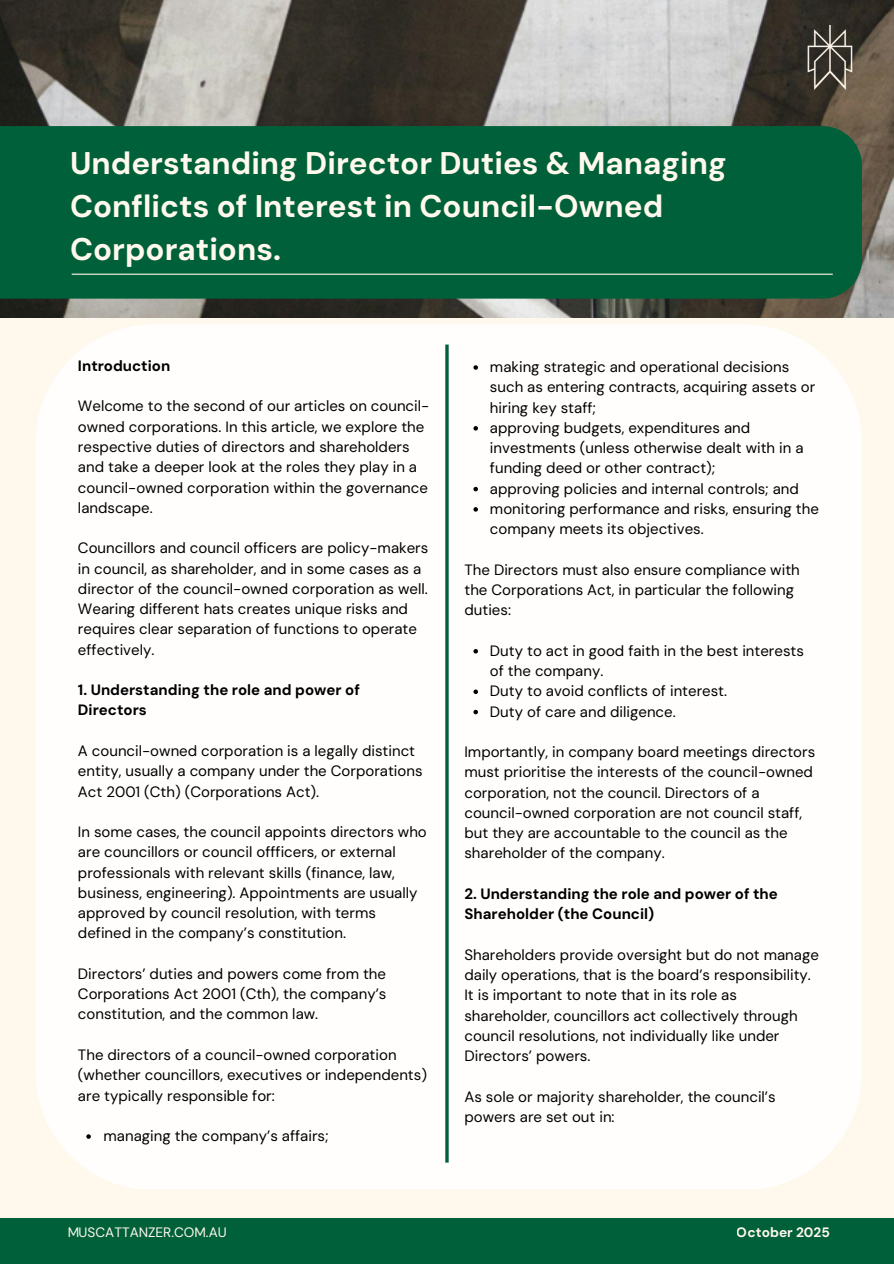
<style>
.page{position:relative;width:894px;height:1264px;background:#fff}
.page>*{position:absolute;margin:0;border:0;box-sizing:border-box;transform-origin:0 0}
.t1{font:700 31.35px/42.8px "DM Sans";color:#fff8ed}
.t2{font:15px/20.2px "DM Sans";color:#000}
.t3{font:700 15px/20.2px "DM Sans";color:#000}
.t4{font:13.65px "DM Sans";color:#fff8ed}
.t5{font:700 13.65px "DM Sans";color:#fff8ed}
</style>
<div class="page">
<div style="left:0;top:0;width:893px;height:1263px;background:#fff8ed"></div>
<div style="left:0;top:1217px;width:893px;height:46px;background:#006039"></div>
<img style="left:0;top:0;width:893px;height:317px">
<div style="left:36px;top:324px;width:825px;height:865px;background:#fff"></div>
<svg style="left:86px;top:1134px;width:5px;height:4px"></svg>
<div style="left:0;top:126px;width:861px;height:172px;background:#006039"></div>
<hr style="left:72px;top:274px;width:760px;height:1px;background:#fff8ed">
<img style="left:797px;top:25px;width:64px;height:64px">
<svg style="left:473px;top:365px;width:5px;height:5px"></svg>
<svg style="left:473px;top:426px;width:5px;height:4px"></svg>
<svg style="left:473px;top:487px;width:5px;height:4px"></svg>
<svg style="left:473px;top:507px;width:5px;height:4px"></svg>
<svg style="left:473px;top:649px;width:5px;height:4px"></svg>
<svg style="left:473px;top:689px;width:5px;height:5px"></svg>
<svg style="left:473px;top:709px;width:5px;height:5px"></svg>
<hr style="left:445px;top:344px;width:3px;height:818px;background:#006039">
<h1 class="t1" style="left:70px;top:142px;width:658px">Understanding Director Duties &amp; Managing<br>Conflicts of Interest in Council-Owned<br>Corporations.</h1>
<p class="t3" style="left:78px;top:355px;width:94px">Introduction</p>
<p class="t2" style="left:78px;top:396px;width:353px">Welcome to the second of our articles on council&shy;owned corporations. In this article, we explore the respective duties of directors and shareholders and take a deeper look at the roles they play in a council-owned corporation within the governance landscape.</p>
<p class="t2" style="left:78px;top:538px;width:352px">Councillors and council officers are policy-makers in council, as shareholder, and in some cases as a director of the council-owned corporation as well.<br>Wearing different hats creates unique risks and requires clear separation of functions to operate effectively.</p>
<p class="t3" style="left:78px;top:680px;width:283px">1. Understanding the role and power of<br>Directors</p>
<p class="t2" style="left:78px;top:740px;width:346px">A council-owned corporation is a legally distinct entity, usually a company under the Corporations<br>Act 2001 (Cth) (Corporations Act).</p>
<p class="t2" style="left:78px;top:821px;width:350px">In some cases, the council appoints directors who are councillors or council offficers, or external professionals with relevant skills (finance, law, business, engineering). Appointments are usually approved by council resolution, with terms defined in the company’s constitution.</p>
<p class="t2" style="left:78px;top:963px;width:310px;text-align:justify">Directors’ duties and powers come from the Corporations Act 2001 (Cth), the company’s constitution, and the common law.</p>
<p class="t2" style="left:78px;top:1044px;width:350px">The directors of a council-owned corporation (whether councillors, executives or independents) are typically responsible for:</p>
<p class="t2" style="left:103px;top:1125px;width:226px">managing the company’s affairs;</p>
<p class="t2" style="left:490px;top:357px;width:330px">making strategic and operational decisions such as entering contracts, acquiring assets or hiring key staff;<br>approving budgets, expenditures and investments (unless otherwise dealt with in a funding deed or other contract);<br>approving policies and internal controls; and monitoring performance and risks, ensuring the company meets its objectives.</p>
<p class="t2" style="left:464px;top:559px;width:337px">The Directors must also ensure compliance with the Corporations Act, in particular the following duties:</p>
<p class="t2" style="left:490px;top:640px;width:315px">Duty to act in good faith in the best interests of the company.<br>Duty to avoid conflicts of interest.<br>Duty of care and diligence.</p>
<p class="t2" style="left:464px;top:741px;width:352px">Importantly, in company board meetings directors must prioritise the interests of the council-owned corporation, not the council. Directors of a council-owned corporation are not council staff, but they are accountable to the council as the shareholder of the company.</p>
<p class="t3" style="left:464px;top:883px;width:315px">2. Understanding the role and power of the<br>Shareholder (the Council)</p>
<p class="t2" style="left:464px;top:944px;width:356px">Shareholders provide oversight but do not manage daily operations, that is the board’s responsibility.<br>It is important to note that in its role as shareholder, councillors act collectively through council resolutions, not individually like under Directors’ powers.</p>
<p class="t2" style="left:464px;top:1086px;width:312px">As sole or majority shareholder, the council’s powers are set out in:</p>
<p class="t4" style="left:67px;top:1223px;width:161px">MUSCATTANZER.COM.AU</p>
<p class="t5" style="left:736px;top:1223px;width:94px">October 2025</p>
</div>
